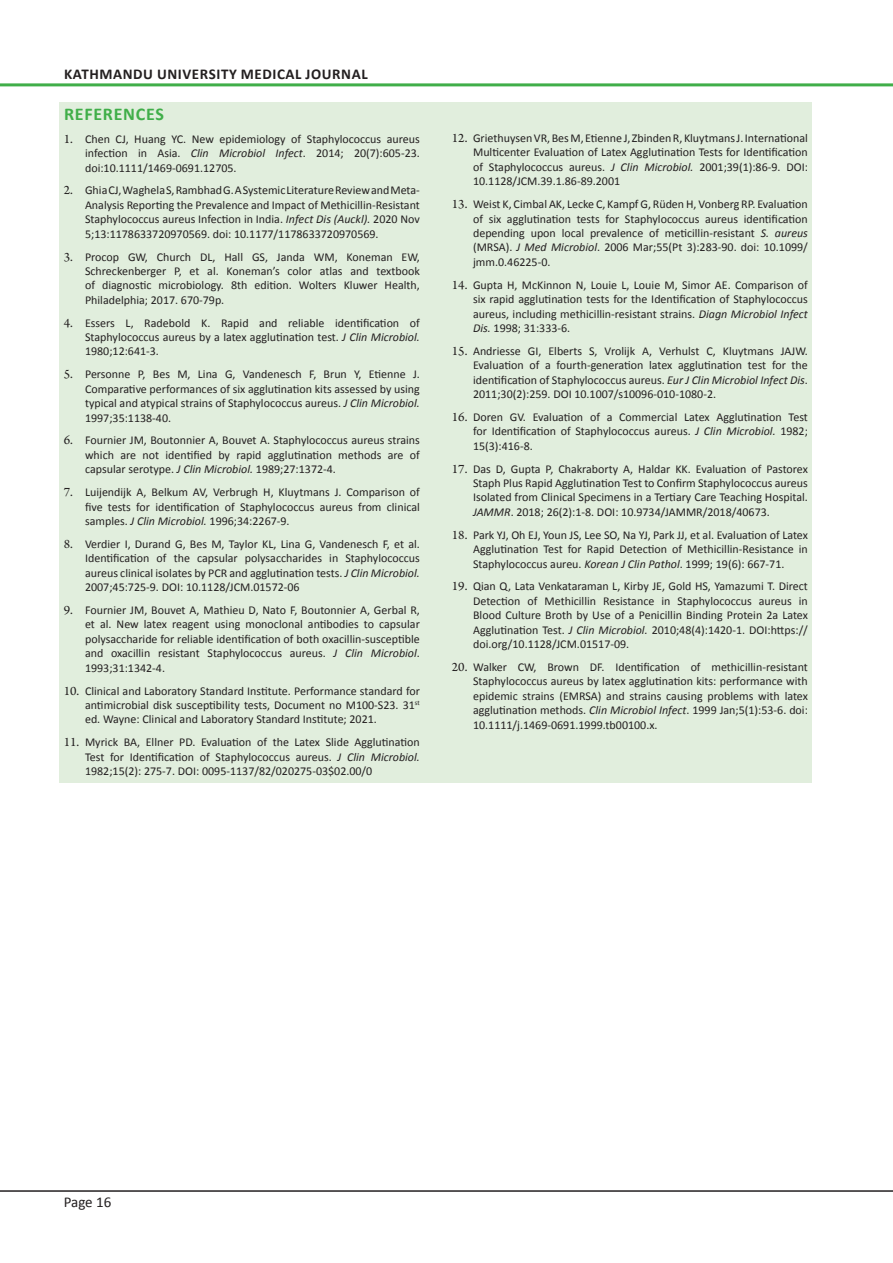
<style>
.page{position:relative;width:893px;height:1263px;background:#fff}
.page>*{position:absolute;margin:0;border:0;box-sizing:border-box;transform-origin:0 0}
.Normal_Text{font:700 18px "Calibri";letter-spacing:.04em;color:#40ae49}
.t1{font:700 15px "Calibri";letter-spacing:.04em;color:#231f20}
.t2{font:15px "Calibri";letter-spacing:-.005em;color:#231f20}
.Refrence_Text{font:12px/14.4px "Calibri";color:#231f20;text-align:justify}
.s1{font-family:"Arno Pro";font-size:13.5px}
.s2{font-style:italic}
</style>
<div class="page">
<hr style="left:0;top:1190px;width:893px;height:2px;background:#231f20">
<hr style="left:0;top:83px;width:893px;height:3px;background:#40ae49">
<div style="left:60px;top:102px;width:752px;height:680px;background:#e1eedd"></div>
<p class="t1" style="left:64px;top:64px;width:305px">KATHMANDU UNIVERSITY MEDICAL JOURNAL</p>
<p class="Normal_Text" style="left:64px;top:102px;width:101px">REFERENCES</p>
<p class="Refrence_Text" style="left:85px;top:132px;width:336px;text-indent:-21px"><span class="s1">1.</span> Chen CJ, Huang YC. New epidemiology of Staphylococcus aureus infection in Asia. <span class="s2">Clin Microbiol Infect</span>. 2014; 20(7):605-23. doi:10.1111/1469-0691.12705.</p>
<p class="Refrence_Text" style="left:85px;top:183px;width:336px;text-indent:-21px"><span class="s1">2.</span> Ghia CJ, Waghela S, Rambhad G. A Systemic Literature Review and Meta-Analysis Reporting the Prevalence and Impact of Methicillin-Resistant Staphylococcus aureus Infection in India. <span class="s2">Infect Dis (Auckl).</span> 2020 Nov 5;13:1178633720970569. doi: 10.1177/1178633720970569.</p>
<p class="Refrence_Text" style="left:85px;top:249px;width:336px;text-indent:-21px"><span class="s1">3.</span> Procop GW, Church DL, Hall GS, Janda WM, Koneman EW, Schreckenberger P, et al. Koneman’s color atlas and textbook of diagnostic microbiology. 8th edition. Wolters Kluwer Health, Philadelphia; 2017. 670-79p.</p>
<p class="Refrence_Text" style="left:85px;top:315px;width:336px;text-indent:-21px"><span class="s1">4.</span> Essers L, Radebold K. Rapid and reliable identification of Staphylococcus aureus by a latex agglutination test. <span class="s2">J Clin Microbiol.<br></span>1980;12:641-3.</p>
<p class="Refrence_Text" style="left:85px;top:367px;width:336px;text-indent:-21px"><span class="s1">5.</span> Personne P, Bes M, Lina G, Vandenesch F, Brun Y, Etienne J.<br>Comparative performances of six agglutination kits assessed by using typical and atypical strains of Staphylococcus aureus. <span class="s2">J Clin Microbiol.<br></span>1997;35:1138-40.</p>
<p class="Refrence_Text" style="left:85px;top:433px;width:336px;text-indent:-21px"><span class="s1">6.</span> Fournier JM, Boutonnier A, Bouvet A. Staphylococcus aureus strains which are not identified by rapid agglutination methods are of capsular serotype. <span class="s2">J Clin Microbiol.</span> 1989;27:1372-4.</p>
<p class="Refrence_Text" style="left:85px;top:485px;width:336px;text-indent:-21px"><span class="s1">7.</span> Luijendijk A, Belkum AV, Verbrugh H, Kluytmans J. Comparison of five tests for identification of Staphylococcus aureus from clinical samples. <span class="s2">J Clin Microbiol.</span> 1996;34:2267-9.</p>
<p class="Refrence_Text" style="left:85px;top:537px;width:336px;text-indent:-21px"><span class="s1">8.</span> Verdier I, Durand G, Bes M, Taylor KL, Lina G, Vandenesch F, et al.<br>Identification of the capsular polysaccharides in Staphylococcus aureus clinical isolates by PCR and agglutination tests. <span class="s2">J Clin Microbiol.<br></span>2007;45:725-9. DOI: 10.1128/JCM.01572-06</p>
<p class="Refrence_Text" style="left:85px;top:603px;width:336px;text-indent:-21px"><span class="s1">9.</span> Fournier JM, Bouvet A, Mathieu D, Nato F, Boutonnier A, Gerbal R, et al. New latex reagent using monoclonal antibodies to capsular polysaccharide for reliable identification of both oxacillin-susceptible and oxacillin resistant Staphylococcus aureus. <span class="s2">J Clin Microbiol</span>.<br>1993;31:1342-4.</p>
<p class="Refrence_Text" style="left:85px;top:683px;width:336px;text-indent:-21px"><span class="s1">10.</span> Clinical and Laboratory Standard Institute. Performance standard for antimicrobial disk susceptibility tests, Document no M100-S23. 31<sup>st </sup>ed. Wayne: Clinical and Laboratory Standard Institute; 2021.</p>
<p class="Refrence_Text" style="left:85px;top:735px;width:336px;text-indent:-21px"><span class="s1">11.</span> Myrick BA, Ellner PD. Evaluation of the Latex Slide Agglutination Test for Identification of Staphylococcus aureus. <span class="s2">J Clin Microbiol.<br></span>1982;15(2): 275-7. DOI: 0095-1137/82/020275-03$02.00/0</p>
<p class="Refrence_Text" style="left:473px;top:131px;width:336px;text-indent:-21px"><span class="s1">12.</span> Griethuysen VR, Bes M, Etienne J, Zbinden R, Kluytmans J. International Multicenter Evaluation of Latex Agglutination Tests for Identification of Staphylococcus aureus. <span class="s2">J Clin Microbiol.</span> 2001;39(1):86-9. DOI:<br>10.1128/JCM.39.1.86-89.2001</p>
<p class="Refrence_Text" style="left:473px;top:197px;width:336px;text-indent:-21px"><span class="s1">13.</span> Weist K, Cimbal AK, Lecke C, Kampf G, Rüden H, Vonberg RP. Evaluation of six agglutination tests for Staphylococcus aureus identification depending upon local prevalence of meticillin-resistant <span class="s2">S. aureus </span>(MRSA). <span class="s2">J Med Microbiol</span>. 2006 Mar;55(Pt 3):283-90. doi: 10.1099/ jmm.0.46225-0.</p>
<p class="Refrence_Text" style="left:473px;top:278px;width:336px;text-indent:-21px"><span class="s1">14.</span> Gupta H, McKinnon N, Louie L, Louie M, Simor AE. Comparison of six rapid agglutination tests for the Identification of Staphylococcus aureus, including methicillin-resistant strains. <span class="s2">Diagn Microbiol Infect Dis.</span> 1998; 31:333-6.</p>
<p class="Refrence_Text" style="left:473px;top:344px;width:336px;text-indent:-21px"><span class="s1">15.</span> Andriesse GI, Elberts S, Vrolijk A, Verhulst C, Kluytmans JAJW.<br>Evaluation of a fourth-generation latex agglutination test for the identification of Staphylococcus aureus. <span class="s2">Eur J Clin Microbiol Infect Dis</span>.<br>2011;30(2):259. DOI 10.1007/s10096-010-1080-2.</p>
<p class="Refrence_Text" style="left:473px;top:410px;width:336px;text-indent:-21px"><span class="s1">16.</span> Doren GV. Evaluation of a Commercial Latex Agglutination Test for Identification of Staphylococcus aureus. <span class="s2">J Clin Microbiol.</span> 1982; 15(3):416-8.</p>
<p class="Refrence_Text" style="left:473px;top:461px;width:336px;text-indent:-21px"><span class="s1">17.</span> Das D, Gupta P, Chakraborty A, Haldar KK. Evaluation of Pastorex Staph Plus Rapid Agglutination Test to Confirm Staphylococcus aureus Isolated from Clinical Specimens in a Tertiary Care Teaching Hospital.<br><span class="s2">JAMMR</span>. 2018; 26(2):1-8. DOI: 10.9734/JAMMR/2018/40673.</p>
<p class="Refrence_Text" style="left:473px;top:528px;width:336px;text-indent:-21px"><span class="s1">18.</span> Park YJ, Oh EJ, Youn JS, Lee SO, Na YJ, Park JJ, et al. Evaluation of Latex Agglutination Test for Rapid Detection of Methicillin-Resistance in Staphylococcus aureu. <span class="s2">Korean J Clin Pathol</span>. 1999; 19(6): 667-71.</p>
<p class="Refrence_Text" style="left:473px;top:579px;width:336px;text-indent:-21px"><span class="s1">19.</span> Qian Q, Lata Venkataraman L, Kirby JE, Gold HS, Yamazumi T. Direct Detection of Methicillin Resistance in Staphylococcus aureus in Blood Culture Broth by Use of a Penicillin Binding Protein 2a Latex Agglutination Test. <span class="s2">J Clin Microbiol.</span> 2010;48(4):1420-1. DOI:https:// doi.org/10.1128/JCM.01517-09.</p>
<p class="Refrence_Text" style="left:473px;top:660px;width:336px;text-indent:-21px"><span class="s1">20.</span> Walker CW, Brown DF. Identification of methicillin-resistant Staphylococcus aureus by latex agglutination kits: performance with epidemic strains (EMRSA) and strains causing problems with latex agglutination methods. <span class="s2">Clin Microbiol Infect</span>. 1999 Jan;5(1):53-6. doi:<br>10.1111/j.1469-0691.1999.tb00100.x.</p>
<p class="t2" style="left:64px;top:1193px;width:49px">Page 16</p>
</div>
